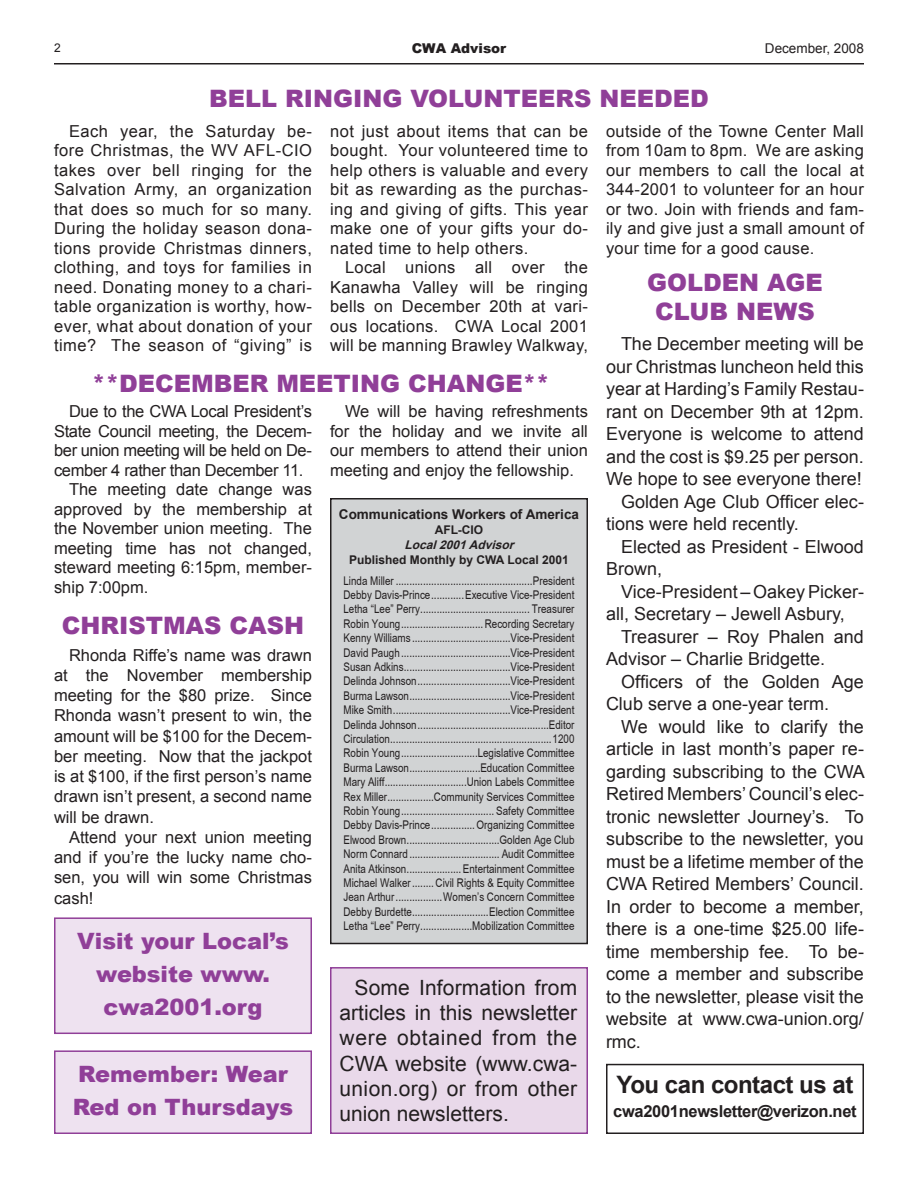
<style>
.page{position:relative;width:918px;height:1188px;background:#fff}
.page>*{position:absolute;margin:0;border:0;box-sizing:border-box;transform-origin:0 0}
.t1{font:900 24px "Arial";color:#903f98}
.t2{font:700 24px "Arial";letter-spacing:-.02em;color:#231f20}
.t3{font:900 22.5px/33px "Arial";color:#903f98}
.t4{font:21px/25.2px "Arial";color:#231f20;text-align:justify}
.t5{font:18px "Arial";color:#231f20}
.t6{font:16.5px/19.5px "Arial";color:#231f20;text-align:justify}
.t7{font:16.5px "Arial";letter-spacing:-.02em;color:#231f20}
.t8{font:700 16.5px "Arial";letter-spacing:-.02em;color:#231f20}
.t9{font:700 13.5px "Arial";color:#231f20}
.t10{font:13.5px "Arial";color:#231f20}
.t11{font:900 13.5px "Arial";color:#231f20}
.t12{font:12px/14.4px "Arial Narrow";color:#231f20;text-align:justify}
.t13{font:700 12px "Arial";color:#231f20}
.t14{font:italic 700 12px "Arial";color:#231f20}
</style>
<div class="page">
<hr style="left:54px;top:63px;width:810px;height:1px;background:#231f20">
<div style="left:331px;top:499px;width:256px;height:445px;background:#d1d3d4"></div>
<div style="left:330px;top:498px;width:258px;height:446px;border:2px solid #231f20"></div>
<div style="left:55px;top:1051px;width:256px;height:82px;background:#eee2f0"></div>
<div style="left:54px;top:1050px;width:258px;height:84px;border:2px solid #903f98"></div>
<div style="left:55px;top:918px;width:256px;height:115px;background:#eee2f0"></div>
<div style="left:54px;top:917px;width:258px;height:117px;border:2px solid #903f98"></div>
<div style="left:331px;top:968px;width:256px;height:165px;background:#e9d9ea"></div>
<div style="left:330px;top:967px;width:258px;height:167px;border:2px solid #903f98"></div>
<div style="left:606px;top:1064px;width:258px;height:70px;border:2px solid #231f20"></div>
<p class="t11" style="left:412px;top:39px;width:96px">CWA Advisor</p>
<p class="t10" style="left:765px;top:40px;width:101px">December, 2008</p>
<h1 class="t1" style="left:209px;top:81px;width:501px">BELL RINGING VOLUNTEERS NEEDED</h1>
<h3 class="t6" style="left:330px;top:121px;width:260px">not just about items that can be bought. Your volunteered time to help others is valuable and every bit as rewarding as the purchas&shy;ing and giving of gifts. This year make one of your gifts your do&shy;nated time to help others.</h3>
<h3 class="t6" style="left:330px;top:258px;width:259px;text-indent:15px">Local unions all over the Kanawha Valley will be ringing bells on December 20th at vari&shy;ous locations. CWA Local 2001 will be manning Brawley Walkway,</h3>
<h3 class="t6" style="left:606px;top:121px;width:259px">outside of the Towne Center Mall from 10am to 8pm. We are asking our members to call the local at 344-2001 to volunteer for an hour or two. Join with friends and fam&shy;ily and give just a small amount of your time for a good cause.</h3>
<p class="t6" style="left:54px;top:121px;width:259px;text-indent:15px">Each year, the Saturday be&shy;fore Christmas, the WV AFL-CIO takes over bell ringing for the Salvation Army, an organization that does so much for so many.<br>During the holiday season dona&shy;tions provide Christmas dinners, clothing, and toys for families in need. Donating money to a chari&shy;table organization is worthy, how&shy;ever, what about donation of your time? The season of “giving” is</p>
<h1 class="t1" style="left:647px;top:265px;width:39px">Golden</h1>
<h1 class="t1" style="left:767px;top:265px;width:37px">Age</h1>
<h1 class="t1" style="left:655px;top:294px;width:37px">Club</h1>
<h1 class="t1" style="left:736px;top:294px;width:40px">News</h1>
<h3 class="t5" style="left:621px;top:332px;width:244px">The December meeting will be</h3>
<h3 class="t5" style="left:606px;top:355px;width:259px">our Christmas luncheon held this</h3>
<h3 class="t5" style="left:606px;top:377px;width:259px">year at Harding’s Family Restau-</h3>
<h3 class="t5" style="left:606px;top:400px;width:259px">rant on December 9th at 12pm.</h3>
<h3 class="t5" style="left:606px;top:422px;width:259px">Everyone is welcome to attend</h3>
<h3 class="t5" style="left:606px;top:445px;width:259px">and the cost is $9.25 per person.</h3>
<h3 class="t5" style="left:606px;top:467px;width:257px">We hope to see everyone there!</h3>
<h3 class="t5" style="left:621px;top:490px;width:244px">Golden Age Club Officer elec-</h3>
<h3 class="t5" style="left:606px;top:512px;width:194px">tions were held recently.</h3>
<h3 class="t5" style="left:621px;top:535px;width:244px">Elected as President - Elwood</h3>
<h3 class="t5" style="left:606px;top:557px;width:58px">Brown,</h3>
<h3 class="t5" style="left:621px;top:580px;width:244px">Vice-President – Oakey Picker-</h3>
<h3 class="t5" style="left:606px;top:602px;width:240px">all, Secretary – Jewell Asbury,</h3>
<h3 class="t5" style="left:621px;top:625px;width:244px">Treasurer – Roy Phalen and</h3>
<h3 class="t5" style="left:606px;top:647px;width:221px">Advisor – Charlie Bridgette.</h3>
<h3 class="t5" style="left:621px;top:670px;width:244px">Officers of the Golden Age</h3>
<h3 class="t5" style="left:606px;top:692px;width:225px">Club serve a one-year term.</h3>
<h3 class="t5" style="left:621px;top:715px;width:244px">We would like to clarify the</h3>
<h3 class="t5" style="left:606px;top:737px;width:259px">article in last month’s paper re-</h3>
<h3 class="t5" style="left:606px;top:760px;width:261px">garding subscribing to the CWA</h3>
<h3 class="t5" style="left:606px;top:782px;width:259px">Retired Members’ Council’s elec-</h3>
<h3 class="t5" style="left:606px;top:805px;width:259px">tronic newsletter Journey’s. To</h3>
<h3 class="t5" style="left:606px;top:827px;width:259px">subscribe to the newsletter, you</h3>
<h3 class="t5" style="left:606px;top:850px;width:259px">must be a lifetime member of the</h3>
<h3 class="t5" style="left:606px;top:872px;width:259px">CWA Retired Members’ Council.</h3>
<h3 class="t5" style="left:606px;top:895px;width:259px">In order to become a member,</h3>
<h3 class="t5" style="left:606px;top:917px;width:259px">there is a one-time $25.00 life-</h3>
<h3 class="t5" style="left:606px;top:940px;width:259px">time membership fee. To be-</h3>
<h3 class="t5" style="left:606px;top:962px;width:259px">come a member and subscribe</h3>
<h3 class="t5" style="left:606px;top:985px;width:259px">to the newsletter, please visit the</h3>
<h3 class="t5" style="left:606px;top:1007px;width:259px">website at www.cwa-union.org/</h3>
<h3 class="t5" style="left:606px;top:1030px;width:36px">rmc.</h3>
<h1 class="t1" style="left:92px;top:366px;width:459px">**DECEMBER MEETING CHANGE**</h1>
<h3 class="t6" style="left:330px;top:402px;width:259px;text-indent:15px">We will be having refreshments for the holiday and we invite all our members to attend their union meeting and enjoy the fellowship.</h3>
<h3 class="t7" style="left:69px;top:400px;width:244px">Due to the CWA Local President’s</h3>
<h3 class="t7" style="left:54px;top:420px;width:259px">State Council meeting, the Decem-</h3>
<h3 class="t7" style="left:54px;top:439px;width:259px">ber union meeting will be held on De-</h3>
<h3 class="t7" style="left:54px;top:459px;width:251px">cember 4 rather than December 11.</h3>
<h3 class="t6" style="left:69px;top:480px;width:244px">The meeting date change was</h3>
<h3 class="t6" style="left:54px;top:499px;width:259px">approved by the membership at</h3>
<h3 class="t6" style="left:54px;top:519px;width:259px">the November union meeting. The</h3>
<h3 class="t6" style="left:54px;top:538px;width:259px">meeting time has not changed,</h3>
<h3 class="t6" style="left:54px;top:558px;width:259px">steward meeting 6:15pm, member-</h3>
<h3 class="t6" style="left:54px;top:577px;width:96px">ship 7:00pm.</h3>
<p class="t9" style="left:339px;top:506px;width:242px">Communications Workers of America</p>
<p class="t13" style="left:435px;top:522px;width:50px">AFL-CIO</p>
<p class="t14" style="left:405px;top:537px;width:115px">Local2001Advisor</p>
<p class="t13" style="left:349px;top:552px;width:221px">Published Monthly by CWA Local 2001</p>
<p class="t12" style="left:344px;top:573px;width:232px">Linda Miller ..................................................President Debby Davis-Prince............Executive Vice-President Letha “Lee” Perry........................................ Treasurer Robin Young..............................Recording Secretary Kenny Williams ....................................Vice-President David Paugh........................................Vice-President Susan Adkins.......................................Vice-President Delinda Johnson..................................Vice-President Burma Lawson.....................................Vice-President Mike Smith...........................................Vice-President Delinda Johnson................................................Editor Circulation...........................................................1200<br>Robin Young............................Legislative Committee Burma Lawson..........................Education Committee Mary Aliff..............................Union Labels Committee Rex Miller.................Community Services Committee Robin Young.................................. Safety Committee Debby Davis-Prince................Organizing Committee Elwood Brown..................................Golden Age Club Norm Connard................................. Audit Committee Anita Atkinson....................Entertainment Committee Michael Walker........Civil Rights &amp; Equity Committee Jean Arthur.................Women’s Concern Committee Debby Burdette............................Election Committee Letha “Lee” Perry...................Mobilization Committee</p>
<h1 class="t1" style="left:62px;top:608px;width:36px">Christ</h1>
<h1 class="t1" style="left:163px;top:608px;width:105px">mas Cash</h1>
<p class="t6" style="left:54px;top:645px;width:259px;line-height:20.2px;text-indent:15px">Rhonda Riffe’s name was drawn at the November membership meeting for the $80 prize. Since Rhonda wasn’t present to win, the amount will be $100 for the Decem&shy;ber meeting. Now that the jackpot is at $100, if the first person’s name drawn isn’t present, a second name will be drawn.</p>
<h3 class="t6" style="left:54px;top:827px;width:259px;line-height:20.2px;text-indent:15px">Attend your next union meeting and if you’re the lucky name cho&shy;sen, you will win some Christmas cash!</h3>
<h2 class="t3" style="left:77px;top:924px;width:213px;text-align:center">Visit your Local’s website www. cwa2001.org</h2>
<h3 class="t4" style="left:340px;top:975px;width:239px;text-indent:15px">Some Information from articles in this newsletter were obtained from the CWA website (www.cwa&shy;union.org) or from other union newsletters.</h3>
<h2 class="t3" style="left:73px;top:1057px;width:222px">Remember: Wear<br>Red on Thursdays</h2>
<h1 class="t2" style="left:617px;top:1069px;width:238px">You can contact us at</h1>
<h3 class="t8" style="left:613px;top:1100px;width:245px">cwa2001newsletter@verizon.net</h3>
</div>
